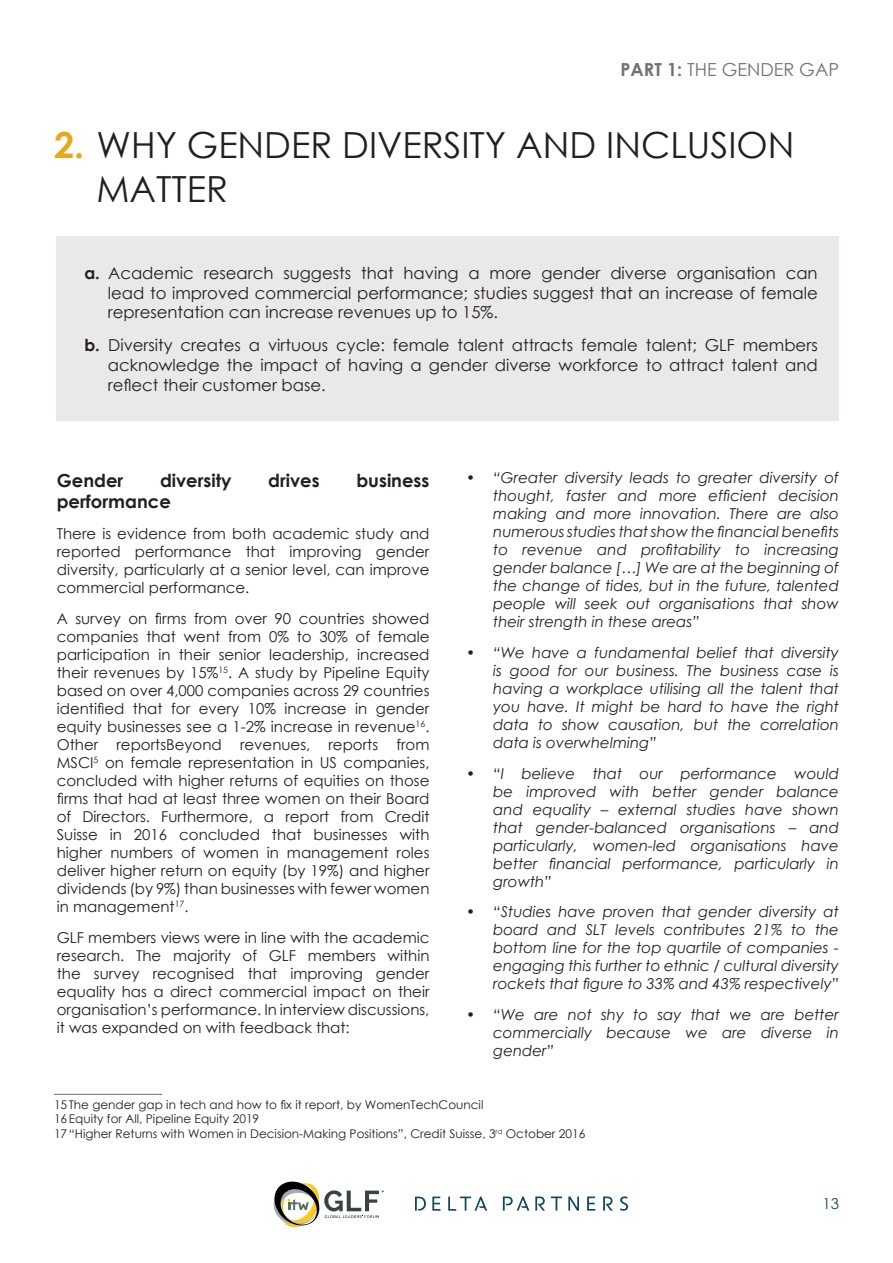
<style>
.page{position:relative;width:893px;height:1263px;background:#fff}
.page>*{position:absolute;margin:0;border:0;box-sizing:border-box;transform-origin:0 0}
.t1{font:36px/43.2px "Century Gothic";color:#231f20}
.t2{font:700 18px "Century Gothic";color:#231f20}
.t3{font:18px "Century Gothic";color:#727272}
.t4{font:16.5px/19.8px "Century Gothic";color:#231f20;text-align:justify}
.t5{font:15px/18px "Century Gothic";color:#231f20;text-align:justify}
.t6{font:italic 15px/18px "Century Gothic";color:#231f20;text-align:justify}
.t7{font:15px "Century Gothic";color:#11485f}
.Footnotes{font:12px "Century Gothic";color:#231f20}
.s1{font-weight:700}
.s2{font-weight:700;color:#e8a81c}
</style>
<div class="page">
<svg style="left:273px;top:1181px;width:111px;height:47px"></svg>
<svg style="left:432px;top:1196px;width:8px;height:15px"></svg>
<svg style="left:587px;top:1196px;width:8px;height:14px"></svg>
<svg style="left:551px;top:1196px;width:11px;height:14px"></svg>
<svg style="left:568px;top:1196px;width:11px;height:15px"></svg>
<svg style="left:620px;top:1196px;width:8px;height:15px"></svg>
<svg style="left:415px;top:1196px;width:11px;height:15px"></svg>
<svg style="left:448px;top:1196px;width:39px;height:15px"></svg>
<svg style="left:503px;top:1196px;width:26px;height:14px"></svg>
<svg style="left:535px;top:1196px;width:10px;height:14px"></svg>
<svg style="left:603px;top:1196px;width:10px;height:14px"></svg>
<div style="left:57px;top:236px;width:782px;height:185px;background:#eae8e8"></div>
<hr style="left:54px;top:1094px;width:108px;height:1px;background:#727272">
<p class="t3" style="left:621px;top:57px;width:220px"><span class="s1">PART 1:</span> THE GENDER GAP</p>
<p class="t1" style="left:97px;top:123px;width:699px;text-indent:-43px"><span class="s2">2.</span> WHY GENDER DIVERSITY AND INCLUSION<br>MATTER</p>
<p class="t4" style="left:108px;top:263px;width:711px;text-indent:-23px"><span class="s1">a.</span> Academic research suggests that having a more gender diverse organisation can lead to improved commercial performance; studies suggest that an increase of female representation can increase revenues up to 15%.</p>
<p class="t4" style="left:108px;top:335px;width:711px;text-indent:-23px"><span class="s1">b.</span> Diversity creates a virtuous cycle: female talent attracts female talent; GLF members acknowledge the impact of having a gender diverse workforce to attract talent and reflect their customer base.</p>
<p class="t2" style="left:57px;top:466px;width:68px">Gender</p>
<p class="t2" style="left:160px;top:466px;width:73px">diversity</p>
<p class="t2" style="left:268px;top:466px;width:53px">drives</p>
<p class="t2" style="left:356px;top:466px;width:75px">business</p>
<p class="t2" style="left:57px;top:488px;width:116px">performance</p>
<p class="t5" style="left:57px;top:524px;width:374px">There is evidence from both academic study and reported performance that improving gender diversity, particularly at a senior level, can improve commercial performance.</p>
<p class="t5" style="left:57px;top:609px;width:374px">A survey on firms from over 90 countries showed companies that went from 0% to 30% of female participation in their senior leadership, increased their revenues by 15%<sup>15</sup>. A study by Pipeline Equity based on over 4,000 companies across 29 countries identified that for every 10% increase in gender equity businesses see a 1-2% increase in revenue<sup>16</sup>.<br>Other reportsBeyond revenues, reports from MSCI<sup>5</sup> on female representation in US companies, concluded with higher returns of equities on those firms that had at least three women on their Board of Directors. Furthermore, a report from Credit Suisse in 2016 concluded that businesses with higher numbers of women in management roles deliver higher return on equity (by 19%) and higher dividends (by 9%) than businesses with fewer women in management<sup>17</sup>.</p>
<p class="t5" style="left:57px;top:928px;width:374px">GLF members views were in line with the academic research. The majority of GLF members within the survey recognised that improving gender equality has a direct commercial impact on their organisation’s performance. In interview discussions, it was expanded on with feedback that:</p>
<p class="t6" style="left:493px;top:468px;width:347px;text-indent:-27px">• “Greater diversity leads to greater diversity of thought, faster and more efficient decision making and more innovation. There are also numerous studies that show the financial benefits to revenue and profitability to increasing gender balance […] We are at the beginning of the change of tides, but in the future, talented people will seek out organisations that show their strength in these areas”</p>
<p class="t6" style="left:493px;top:643px;width:347px;text-indent:-27px">• “We have a fundamental belief that diversity is good for our business. The business case is having a workplace utilising all the talent that you have. It might be hard to have the right data to show causation, but the correlation data is overwhelming”</p>
<p class="t6" style="left:493px;top:764px;width:347px;text-indent:-27px">• “I believe that our performance would be improved with better gender balance and equality – external studies have shown that gender-balanced organisations – and particularly, women-led organisations have better financial performance, particularly in growth”</p>
<p class="t6" style="left:493px;top:903px;width:347px;text-indent:-27px">• “Studies have proven that gender diversity at board and SLT levels contributes 21% to the bottom line for the top quartile of companies - engaging this further to ethnic / cultural diversity rockets that figure to 33% and 43% respectively”</p>
<p class="t6" style="left:493px;top:1005px;width:347px;text-indent:-27px">• “We are not shy to say that we are better commercially because we are diverse in gender”</p>
<p class="Footnotes" style="left:54px;top:1096px;width:431px">15The gender gap in tech and how to fix it report, by WomenTechCouncil</p>
<p class="Footnotes" style="left:54px;top:1110px;width:207px">16Equity for All, Pipeline Equity 2019</p>
<p class="Footnotes" style="left:54px;top:1125px;width:533px">17“Higher Returns with Women in Decision-Making Positions”, Credit Suisse, 3<sup>rd</sup> October 2016</p>
<p class="t7" style="left:822px;top:1193px;width:18px">13</p>
</div>
